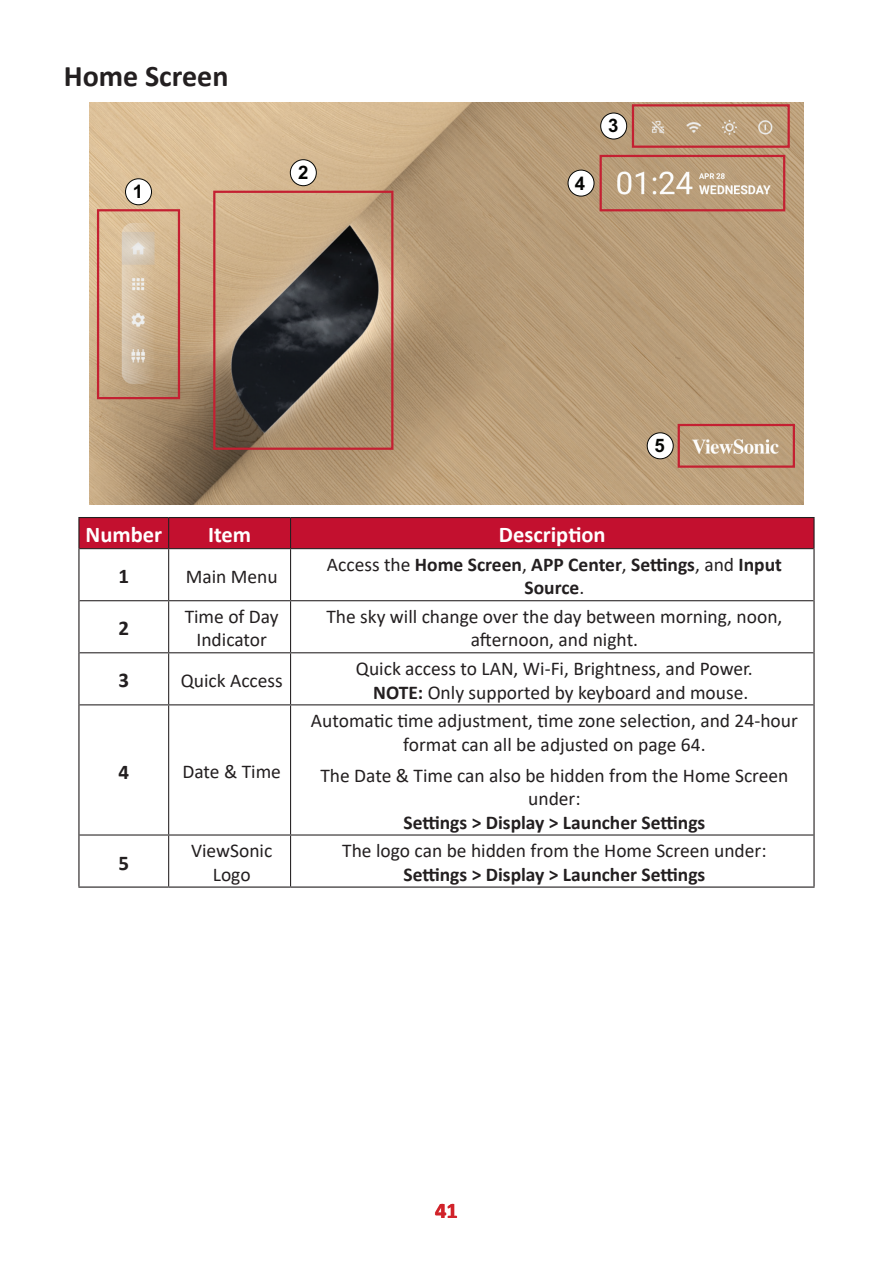
<style>
.page{position:relative;width:893px;height:1263px;background:#fff}
.page>*{position:absolute;margin:0;border:0;box-sizing:border-box;transform-origin:0 0}
.Heading_2{font:700 30px "Calibri";color:#231f20}
.Table-Header{font:700 22.5px "Calibri";color:#fff}
.t1{font:700 22.5px "Calibri";color:#d1232a}
.Table-Menu{font:700 21px "Calibri";color:#231f20}
.Table-Body{font:19.5px/23.4px "Calibri";color:#231f20;text-align:center}
.Table-Body-2{font:700 19.5px/23.4px "Calibri";color:#231f20;text-align:center}
.t2{font:700 18.6px "Arial";color:#040503}
.s1{font-weight:400}
.s2{font-weight:700}
</style>
<div class="page">
<img style="left:89px;top:102px;width:714px;height:402px">
<svg style="left:96px;top:103px;width:700px;height:366px;background:#b39877"></svg>
<div style="left:126px;top:179px;width:26px;height:26px;background:#fff;border-radius:50%"></div>
<div style="left:125px;top:179px;width:27px;height:26px;border:1px solid #040503;border-radius:50%"></div>
<div style="left:290px;top:160px;width:26px;height:26px;background:#fff;border-radius:50%"></div>
<div style="left:290px;top:160px;width:26px;height:26px;border:1px solid #040503;border-radius:50%"></div>
<div style="left:601px;top:113px;width:26px;height:26px;background:#fff;border-radius:50%"></div>
<div style="left:600px;top:113px;width:27px;height:26px;border:1px solid #040503;border-radius:50%"></div>
<div style="left:568px;top:170px;width:26px;height:26px;background:#fff;border-radius:50%"></div>
<div style="left:568px;top:170px;width:26px;height:26px;border:1px solid #040503;border-radius:50%"></div>
<div style="left:647px;top:433px;width:26px;height:26px;background:#fff;border-radius:50%"></div>
<div style="left:647px;top:433px;width:26px;height:26px;border:1px solid #040503;border-radius:50%"></div>
<div style="left:80px;top:518px;width:733px;height:30px;background:#c3102f"></div>
<hr style="left:78px;top:517px;width:91px;height:1px;background:#231f20">
<hr style="left:78px;top:518px;width:2px;height:31px;background:#231f20">
<hr style="left:169px;top:517px;width:122px;height:1px;background:#231f20">
<hr style="left:291px;top:517px;width:524px;height:1px;background:#231f20">
<hr style="left:813px;top:518px;width:2px;height:31px;background:#231f20">
<hr style="left:78px;top:549px;width:2px;height:52px;background:#231f20">
<hr style="left:813px;top:549px;width:2px;height:52px;background:#231f20">
<hr style="left:78px;top:601px;width:2px;height:52px;background:#231f20">
<hr style="left:813px;top:601px;width:2px;height:52px;background:#231f20">
<hr style="left:78px;top:653px;width:2px;height:52px;background:#231f20">
<hr style="left:813px;top:653px;width:2px;height:52px;background:#231f20">
<hr style="left:78px;top:705px;width:2px;height:130px;background:#231f20">
<hr style="left:813px;top:705px;width:2px;height:130px;background:#231f20">
<hr style="left:78px;top:835px;width:2px;height:51px;background:#231f20">
<hr style="left:813px;top:835px;width:2px;height:51px;background:#231f20">
<hr style="left:78px;top:886px;width:91px;height:2px;background:#231f20">
<hr style="left:169px;top:886px;width:122px;height:2px;background:#231f20">
<hr style="left:291px;top:886px;width:524px;height:2px;background:#231f20">
<hr style="left:168px;top:518px;width:1px;height:30px;background:#231f20">
<hr style="left:290px;top:518px;width:1px;height:30px;background:#231f20">
<hr style="left:80px;top:548px;width:89px;height:1px;background:#231f20">
<hr style="left:169px;top:548px;width:122px;height:1px;background:#231f20">
<hr style="left:168px;top:549px;width:1px;height:51px;background:#231f20">
<hr style="left:291px;top:548px;width:522px;height:1px;background:#231f20">
<hr style="left:290px;top:549px;width:1px;height:51px;background:#231f20">
<hr style="left:80px;top:600px;width:89px;height:1px;background:#231f20">
<hr style="left:169px;top:600px;width:122px;height:1px;background:#231f20">
<hr style="left:168px;top:601px;width:1px;height:51px;background:#231f20">
<hr style="left:291px;top:600px;width:522px;height:1px;background:#231f20">
<hr style="left:290px;top:601px;width:1px;height:51px;background:#231f20">
<hr style="left:80px;top:652px;width:89px;height:1px;background:#231f20">
<hr style="left:169px;top:652px;width:122px;height:1px;background:#231f20">
<hr style="left:168px;top:653px;width:1px;height:51px;background:#231f20">
<hr style="left:291px;top:652px;width:522px;height:1px;background:#231f20">
<hr style="left:290px;top:653px;width:1px;height:51px;background:#231f20">
<hr style="left:80px;top:704px;width:89px;height:1px;background:#231f20">
<hr style="left:169px;top:704px;width:122px;height:1px;background:#231f20">
<hr style="left:168px;top:705px;width:1px;height:129px;background:#231f20">
<hr style="left:291px;top:704px;width:522px;height:1px;background:#231f20">
<hr style="left:290px;top:705px;width:1px;height:129px;background:#231f20">
<hr style="left:80px;top:834px;width:89px;height:1px;background:#231f20">
<hr style="left:169px;top:834px;width:122px;height:1px;background:#231f20">
<hr style="left:168px;top:835px;width:1px;height:51px;background:#231f20">
<hr style="left:291px;top:834px;width:522px;height:1px;background:#231f20">
<hr style="left:290px;top:835px;width:1px;height:51px;background:#231f20">
<p class="Heading_2" style="left:64px;top:55px;width:166px">Home Screen</p>
<p class="t2" style="left:133px;top:179px;width:12px">1</p>
<p class="t2" style="left:298px;top:159px;width:12px">2</p>
<p class="t2" style="left:575px;top:170px;width:12px">4</p>
<p class="t2" style="left:608px;top:113px;width:12px">3</p>
<p class="t2" style="left:654px;top:433px;width:12px">5</p>
<p class="Table-Header" style="left:86px;top:519px;width:78px">Number</p>
<p class="Table-Header" style="left:208px;top:519px;width:45px">Item</p>
<p class="Table-Header" style="left:499px;top:519px;width:108px">Description</p>
<p class="Table-Menu" style="left:118px;top:561px;width:12px">1</p>
<p class="Table-Body" style="left:186px;top:564px;width:93px">Main Menu</p>
<p class="Table-Body-2" style="left:327px;top:552px;width:457px"><span class="s1">Access the</span> Home Screen<span class="s1">,</span> APP Center<span class="s1">,</span> Settings<span class="s1">, and</span> Input<br>Source<span class="s1">.</span></p>
<p class="Table-Menu" style="left:118px;top:613px;width:12px">2</p>
<p class="Table-Body" style="left:185px;top:604px;width:96px">Time of Day<br>Indicator</p>
<p class="Table-Body" style="left:326px;top:604px;width:458px">The sky will change over the day between morning, noon, afternoon, and night.</p>
<p class="Table-Menu" style="left:118px;top:666px;width:12px">3</p>
<p class="Table-Body" style="left:181px;top:668px;width:104px">Quick Access</p>
<p class="Table-Menu" style="left:118px;top:757px;width:12px">4</p>
<p class="Table-Body" style="left:182px;top:759px;width:100px">Date &amp; Time</p>
<p class="Table-Body" style="left:356px;top:656px;width:398px">Quick access to LAN, Wi-Fi, Brightness, and Power.</p>
<p class="Table-Body" style="left:373px;top:680px;width:377px"><span class="s2">NOTE:</span> Only supported by keyboard and mouse.</p>
<p class="Table-Body" style="left:311px;top:708px;width:488px">Automatic time adjustment, time zone selection, and 24-hour format can all be adjusted on page 64.</p>
<p class="Table-Body" style="left:320px;top:763px;width:470px">The Date &amp; Time can also be hidden from the Home Screen under:</p>
<p class="Table-Body-2" style="left:403px;top:810px;width:303px">Settings &gt; Display &gt; Launcher Settings</p>
<p class="Table-Menu" style="left:118px;top:848px;width:12px">5</p>
<p class="Table-Body" style="left:191px;top:839px;width:83px">ViewSonic<br>Logo</p>
<p class="Table-Body" style="left:342px;top:839px;width:426px">The logo can be hidden from the Home Screen under:</p>
<p class="Table-Body-2" style="left:403px;top:862px;width:303px">Settings &gt; Display &gt; Launcher Settings</p>
<p class="t1" style="left:435px;top:1194px;width:24px">41</p>
</div>
